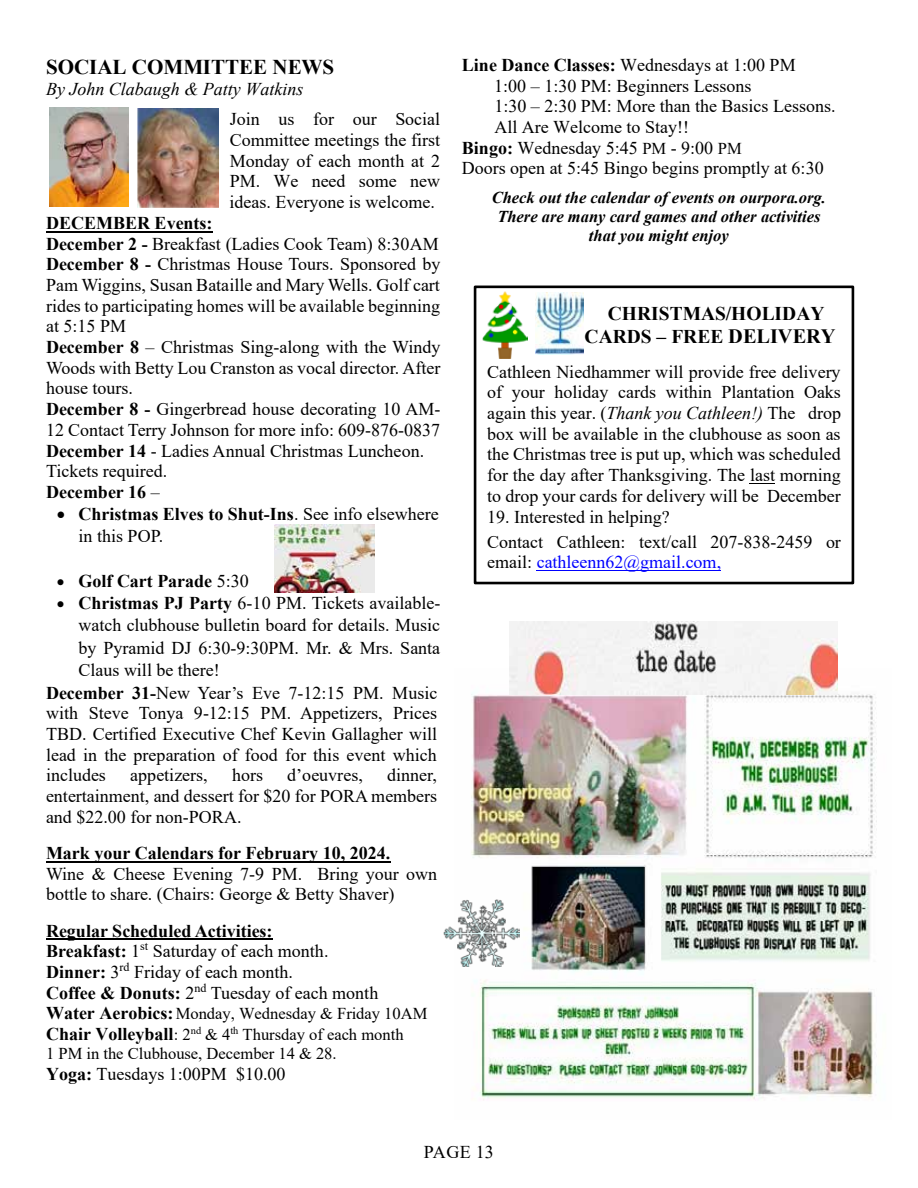
<style>
.page{position:relative;width:918px;height:1188px;background:#fff}
.page>*{position:absolute;margin:0;border:0;box-sizing:border-box;transform-origin:0 0}
.t1{font:700 21px "Times New Roman";color:#000}
.t2{font:700 19.5px/23.1px "Times New Roman";color:#000}
.t3{font:18px/20.7px "Times New Roman";color:#000}
.t4{font:700 18px "Times New Roman";color:#000}
.t5{font:18px "Times New Roman";color:#00f}
.t6{font:italic 18px "Times New Roman";color:#000}
.t7{font:16.5px/20px "Times New Roman";color:#000}
.t8{font:italic 700 16.5px/18.9px "Times New Roman";color:#000;text-align:center}
.s1{font-weight:700}
.s2{font-weight:400}
.s3{font-weight:700;font-size:18px}
.s4{font-size:16.5px}
.s5{font-size:20.4px}
.s6{font-style:italic}
.s7{color:#000}
</style>
<div class="page">
<hr style="left:46px;top:231px;width:167px;height:2px;background:#000">
<hr style="left:46px;top:861px;width:344px;height:2px;background:#000">
<hr style="left:46px;top:939px;width:227px;height:1px;background:#000">
<img style="left:49px;top:108px;width:79px;height:99px">
<img style="left:137px;top:108px;width:81px;height:100px">
<img style="left:274px;top:525px;width:100px;height:68px">
<div style="left:474px;top:286px;width:380px;height:298px;border:3px solid #000"></div>
<img style="left:476px;top:294px;width:376px;height:282px">
<svg style="left:750px;top:483px;width:25px;height:1px"></svg>
<hr style="left:537px;top:570px;width:184px;height:1px;background:#00f">
<img style="left:482px;top:292px;width:46px;height:67px">
<img style="left:536px;top:293px;width:48px;height:62px">
<img style="left:462px;top:668px;width:415px;height:432px">
<img style="left:509px;top:622px;width:328px;height:72px">
<img style="left:443px;top:899px;width:76px;height:67px">
<p class="t1" style="left:46px;top:52px;width:290px">SOCIAL COMMITTEE NEWS</p>
<p class="t6" style="left:46px;top:77px;width:259px">By John Clabaugh &amp; Patty Watkins</p>
<p class="t3" style="left:230px;top:108px;width:212px;text-align:justify">Join us for our Social Committee meetings the first Monday of each month at 2<br>PM. We need some new ideas. Everyone is welcome.</p>
<p class="t3" style="left:46px;top:212px;width:396px"><span class="s1">DECEMBER Events:<br>December 2 -</span> Breakfast (Ladies Cook Team) 8:30AM <span class="s1">December 8 -</span> Christmas House Tours. Sponsored by Pam Wiggins, Susan Bataille and Mary Wells. Golf cart rides to participating homes will be available beginning at 5:15 PM<br><span class="s1">December 8</span> – Christmas Sing-along with the Windy Woods with Betty Lou Cranston as vocal director. After house tours.<br><span class="s1">December 8 -</span> Gingerbread house decorating 10 AM-12 Contact Terry Johnson for more info: 609-876-0837<br><span class="s1">December 14</span> - Ladies Annual Christmas Luncheon.<br>Tickets required.<br><span class="s1">December 16</span> –</p>
<p class="t3" style="left:79px;top:502px;width:362px;line-height:22.2px;text-indent:-22px">• <span class="s1">Christmas Elves to Shut-Ins</span>. See info elsewhere in this POP.</p>
<p class="t4" style="left:57px;top:568px;width:193px">• Golf Cart Parade <span class="s2">5:30</span></p>
<p class="t3" style="left:57px;top:592px;width:385px">• <span class="s1">Christmas PJ Party</span> 6-10 PM. Tickets available-</p>
<p class="t3" style="left:78px;top:615px;width:363px">watch clubhouse bulletin board for details. Music</p>
<p class="t3" style="left:78px;top:637px;width:363px">by Pyramid DJ 6:30-9:30PM. Mr. &amp; Mrs. Santa</p>
<p class="t3" style="left:78px;top:659px;width:143px">Claus will be there!</p>
<p class="t3" style="left:46px;top:682px;width:393px"><span class="s1">December 31-</span>New Year’s Eve 7-12:15 PM. Music</p>
<p class="t3" style="left:46px;top:702px;width:393px;text-align:justify">with Steve Tonya 9-12:15 PM. Appetizers, Prices TBD. Certified Executive Chef Kevin Gallagher will lead in the preparation of food for this event which includes</p>
<p class="t3" style="left:46px;top:764px;width:392px;text-align:justify;text-indent:341px">dinner, entertainment, and dessert for $20 for PORA members and $22.00 for non-PORA.</p>
<p class="t4" style="left:46px;top:840px;width:346px">Mark your Calendars for February 10, 2024.</p>
<p class="t3" style="left:46px;top:863px;width:393px">Wine &amp; Cheese Evening 7-9 PM. Bring your own bottle to share. (Chairs: George &amp; Betty Shaver)</p>
<p class="t3" style="left:46px;top:920px;width:334px"><span class="s1">Regular Scheduled Activities:<br>Breakfast:</span> 1<sup>st</sup> Saturday of each month.<br><span class="s1">Dinner:</span> 3<sup>rd</sup> Friday of each month.<br><span class="s1">Coffee &amp; Donuts:</span> 2<sup>nd</sup> Tuesday of each month</p>
<p class="t7" style="left:46px;top:1003px;width:383px"><span class="s3">Water Aerobics:</span>Monday, Wednesday &amp; Friday 10AM<br><span class="s3">Chair Volleyball</span>: 2<sup>nd</sup> &amp; 4<sup>th</sup> Thursday of each month<br>1 PM in the Clubhouse, December 14 &amp; 28.</p>
<p class="t3" style="left:46px;top:1063px;width:241px"><span class="s1">Yoga:</span> Tuesdays 1:00PM $10.00</p>
<p class="t3" style="left:130px;top:764px;width:79px">appetizers,</p>
<p class="t3" style="left:232px;top:764px;width:32px">hors</p>
<p class="t3" style="left:287px;top:764px;width:77px">d’oeuvres,</p>
<p class="t3" style="left:462px;top:54px;width:335px"><span class="s1">Line Dance Classes:</span> Wednesdays at 1:00 PM</p>
<p class="t3" style="left:494px;top:75px;width:259px">1:00 – 1:30 PM: Beginners Lessons</p>
<p class="t3" style="left:494px;top:95px;width:343px">1:30 – 2:30 PM: More than the Basics Lessons.</p>
<p class="t3" style="left:494px;top:116px;width:196px">All Are Welcome to Stay!!</p>
<p class="t3" style="left:462px;top:137px;width:281px"><span class="s1">Bingo:</span> Wednesday 5:45 <span class="s4">PM</span> - 9:00 <span class="s4">PM</span></p>
<p class="t3" style="left:462px;top:158px;width:363px">Doors open at 5:45 Bingo begins promptly at 6:30</p>
<p class="t8" style="left:492px;top:188px;width:336px">Check out the calendar of events on ourpora.org.<br>There are many card games and other activities that you might enjoy</p>
<p class="t2" style="left:585px;top:302px;width:252px;text-indent:23px">CHRISTMAS/HOLIDAY<br>CARDS – FREE <span class="s5">DELIVERY</span></p>
<p class="t3" style="left:487px;top:361px;width:355px;text-align:justify">Cathleen Niedhammer will provide free delivery of your holiday cards within Plantation Oaks again this year. (<span class="s6">Thank you Cathleen!)</span> The drop box will be available in the clubhouse as soon as the Christmas tree is put up, which was scheduled for the day after Thanksgiving. The last morning to drop your cards for delivery will be December</p>
<p class="t3" style="left:487px;top:503px;width:355px;line-height:25.2px">19. Interested in helping?<br>Contact Cathleen: text/call 207-838-2459 or</p>
<p class="t5" style="left:487px;top:550px;width:236px"><span class="s7">email:</span> cathleenn62@gmail.com,</p>
<p class="t3" style="left:424px;top:1141px;width:72px">PAGE 13</p>
</div>
